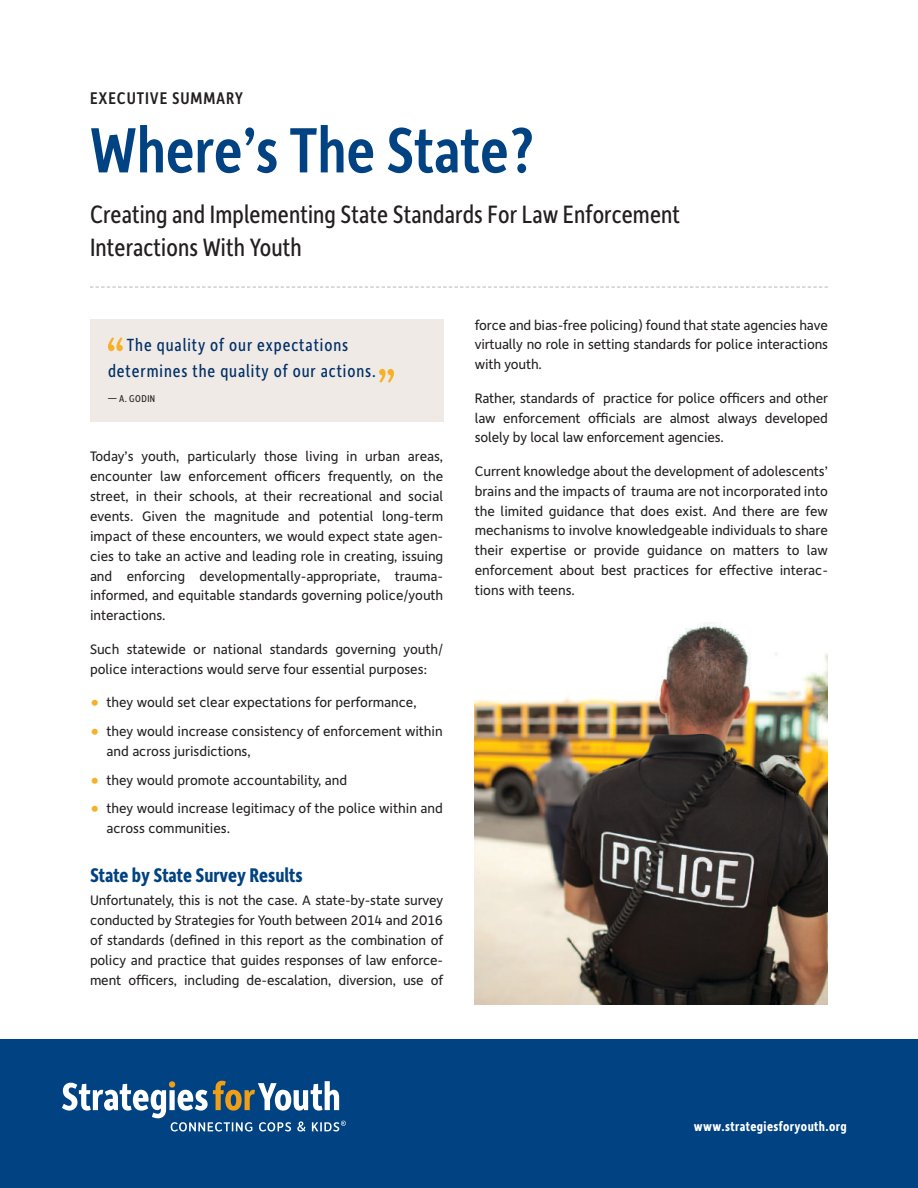
<style>
.page{position:relative;width:918px;height:1188px;background:#fff}
.page>*{position:absolute;margin:0;border:0;box-sizing:border-box;transform-origin:0 0}
.t1{font:500 67.95px "Depot New Condensed";color:#004282}
.t2{font:26.7px/33px "Depot New Condensed";letter-spacing:.005em;color:#231f20}
.t3{font:700 21px "Depot New Condensed";color:#004282}
.t4{font:18.75px/25.5px "Depot New Condensed";letter-spacing:.05em;color:#002f67;text-align:center}
.t5{font:500 18px "Depot New Condensed";letter-spacing:.05em;color:#231f20}
.t6{font:700 14.25px "Depot New Condensed";letter-spacing:.03em;color:#fff}
.t7{font:13.8px/19.8px "Depot";letter-spacing:-.005em;color:#231f20;text-align:justify}
.t8{font:10.5px "Depot New Condensed";letter-spacing:.04em;color:#231f20}
.s1{font-size:21px;color:#f6b128}
</style>
<div class="page">
<div style="left:90px;top:319px;width:353px;height:103px;background:#efeae6"></div>
<svg style="left:108px;top:337px;width:15px;height:14px"></svg>
<svg style="left:379px;top:369px;width:15px;height:14px"></svg>
<div style="left:0;top:1040px;width:918px;height:148px;background:#004282"></div>
<svg style="left:62px;top:1081px;width:284px;height:51px"></svg>
<svg style="left:90px;top:286px;width:738px;height:2px"></svg>
<img style="left:475px;top:622px;width:353px;height:383px">
<h3 class="t5" style="left:90px;top:86px;width:155px">EXECUTIVE SUMMARY</h3>
<h1 class="t1" style="left:90px;top:106px;width:445px">Where’s The State?</h1>
<h2 class="t2" style="left:90px;top:197px;width:592px">Creating and Implementing State Standards For Law Enforcement<br>Interactions With Youth</h2>
<h3 class="t4" style="left:108px;top:331px;width:269px">The quality of our expectations determines the quality of our actions.</h3>
<p class="t8" style="left:108px;top:392px;width:49px">— A. GODIN</p>
<p class="t7" style="left:90px;top:446px;width:355px">Today’s youth, particularly those living in urban areas, encounter law enforcement officers frequently, on the street, in their schools, at their recreational and social events. Given the magnitude and potential long-term impact of these encounters, we would expect state agen&shy;cies to take an active and leading role in creating, issuing and enforcing developmentally-appropriate, trauma&shy;informed, and equitable standards governing police/youth interactions.</p>
<p class="t7" style="left:90px;top:639px;width:355px">Such statewide or national standards governing youth/ police interactions would serve four essential purposes:</p>
<p class="t7" style="left:90px;top:692px;width:328px"><span class="s1">•</span> they would set clear expectations for performance,</p>
<p class="t7" style="left:106px;top:721px;width:338px;text-indent:-16px"><span class="s1">•</span> they would increase consistency of enforcement within and across jurisdictions,</p>
<p class="t7" style="left:90px;top:769px;width:259px"><span class="s1">•</span> they would promote accountability, and</p>
<p class="t7" style="left:106px;top:798px;width:338px;text-indent:-16px"><span class="s1">•</span> they would increase legitimacy of the police within and across communities.</p>
<h3 class="t3" style="left:90px;top:861px;width:214px">State by State Survey Results</h3>
<p class="t7" style="left:90px;top:890px;width:355px">Unfortunately, this is not the case. A state-by-state survey conducted by Strategies for Youth between 2014 and 2016 of standards (defined in this report as the combination of policy and practice that guides responses of law enforce&shy;ment officers, including de-escalation, diversion, use of</p>
<p class="t7" style="left:475px;top:315px;width:355px">force and bias-free policing) found that state agencies have virtually no role in setting standards for police interactions with youth.</p>
<p class="t7" style="left:475px;top:388px;width:355px">Rather, standards of practice for police officers and other law enforcement officials are almost always developed solely by local law enforcement agencies.</p>
<p class="t7" style="left:475px;top:461px;width:355px">Current knowledge about the development of adolescents’ brains and the impacts of trauma are not incorporated into the limited guidance that does exist. And there are few mechanisms to involve knowledgeable individuals to share their expertise or provide guidance on matters to law enforcement about best practices for effective interac&shy;tions with teens.</p>
<p class="t6" style="left:694px;top:1117px;width:154px">www.strategiesforyouth.org</p>
</div>
